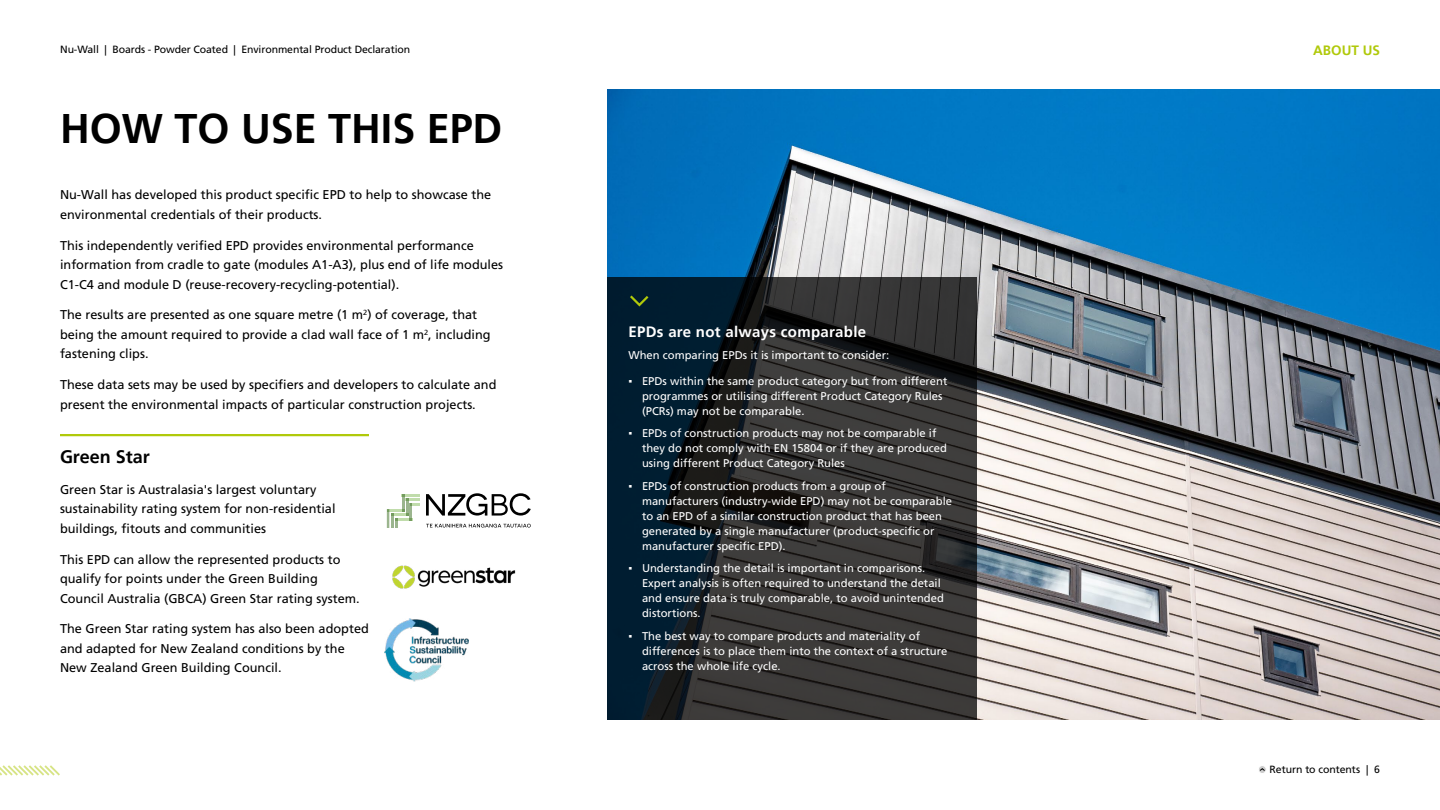
<style>
.page{position:relative;width:1440px;height:810px;background:#fff}
.page>*{position:absolute;margin:0;border:0;box-sizing:border-box;transform-origin:0 0}
.H1_Title{font:700 41.25px "Frutiger LT Pro";color:#000}
.H2___rule{font:700 18px "Frutiger LT Pro";color:#000}
.t1{font:700 15px "Frutiger LT Pro";letter-spacing:.02em;color:#fff}
.Section_Title{font:700 13.5px "Frutiger LT Pro";color:#b0c90a}
.Body_17{font:12.75px/19.5px "Frutiger LT Std";color:#000}
.Body_17-2{font:11.25px/15px "Frutiger LT Std";color:#fff}
.t2{font:10.5px "Frutiger LT Std";letter-spacing:-.01em;color:#000}
.s1{font-family:"Arial"}
</style>
<div class="page">
<img style="left:608px;top:90px;width:832px;height:630px">
<img style="left:392px;top:565px;width:124px;height:24px">
<img style="left:385px;top:619px;width:84px;height:62px">
<hr style="left:60px;top:434px;width:309px;height:2px;background:#b0c90a">
<svg style="left:608px;top:278px;width:369px;height:442px;background:#252b2f"></svg>
<svg style="left:387px;top:494px;width:32px;height:34px"></svg>
<hr style="left:402px;top:494px;width:17px;height:3px;background:#c0dcab">
<svg style="left:426px;top:493px;width:105px;height:23px"></svg>
<svg style="left:426px;top:524px;width:105px;height:4px"></svg>
<svg style="left:630px;top:296px;width:18px;height:11px"></svg>
<div style="left:430px;top:584px;width:84px;height:13px;background:#fff"></div>
<svg style="left:0;top:765px;width:60px;height:11px"></svg>
<div style="left:1258px;top:766px;width:8px;height:8px;background:#ccc;border-radius:50%"></div>
<div style="left:1258px;top:765px;width:9px;height:9px;border:1px solid #fff;border-radius:50%"></div>
<svg style="left:1259px;top:768px;width:7px;height:4px"></svg>
<p class="t2" style="left:60px;top:43px;width:352px">Nu-Wall | Boards - Powder Coated | Environmental Product Declaration</p>
<p class="Section_Title" style="left:1313px;top:42px;width:68px">ABOUT US</p>
<p class="H1_Title" style="left:60px;top:105px;width:444px">HOW TO USE THIS EPD</p>
<p class="Body_17" style="left:60px;top:185px;width:433px">Nu-Wall has developed this product specific EPD to help to showcase the environmental credentials of their products.</p>
<p class="Body_17" style="left:60px;top:235px;width:445px">This independently verified EPD provides environmental performance information from cradle to gate (modules A1-A3), plus end of life modules<br>C1-C4 and module D (reuse-recovery-recycling-potential).</p>
<p class="Body_17" style="left:60px;top:305px;width:432px">The results are presented as one square metre (1 m<sup>2</sup>) of coverage, that being the amount required to provide a clad wall face of 1 m<sup>2</sup>, including fastening clips.</p>
<p class="Body_17" style="left:60px;top:375px;width:438px">These data sets may be used by specifiers and developers to calculate and present the environmental impacts of particular construction projects.</p>
<p class="H2___rule" style="left:60px;top:446px;width:91px">Green Star</p>
<p class="Body_17" style="left:60px;top:480px;width:277px">Green Star is Australasia's largest voluntary sustainability rating system for non-residential buildings, fitouts and communities</p>
<p class="Body_17" style="left:60px;top:550px;width:301px">This EPD can allow the represented products to qualify for points under the Green Building<br>Council Australia (GBCA) Green Star rating system.</p>
<p class="Body_17" style="left:60px;top:619px;width:310px">The Green Star rating system has also been adopted and adapted for New Zealand conditions by the<br>New Zealand Green Building Council.</p>
<h3 class="t1" style="left:628px;top:323px;width:239px">EPDs are not always comparable</h3>
<p class="Body_17-2" style="left:628px;top:348px;width:262px">When comparing EPDs it is important to consider:</p>
<p class="Body_17-2" style="left:642px;top:374px;width:307px;text-indent:-14px"><span class="s1">▪</span> EPDs within the same product category but from different programmes or utilising different Product Category Rules (PCRs) may not be comparable.</p>
<p class="Body_17-2" style="left:642px;top:426px;width:307px;text-indent:-14px"><span class="s1">▪</span> EPDs of construction products may not be comparable if they do not comply with EN 15804 or if they are produced using different Product Category Rules</p>
<p class="Body_17-2" style="left:642px;top:479px;width:312px;text-indent:-14px"><span class="s1">▪</span> EPDs of construction products from a group of manufacturers (industry-wide EPD) may not be comparable to an EPD of a similar construction product that has been generated by a single manufacturer (product-specific or manufacturer specific EPD).</p>
<p class="Body_17-2" style="left:642px;top:561px;width:303px;text-indent:-14px"><span class="s1">▪</span> Understanding the detail is important in comparisons.<br>Expert analysis is often required to understand the detail and ensure data is truly comparable, to avoid unintended distortions.</p>
<p class="Body_17-2" style="left:642px;top:629px;width:307px;text-indent:-14px"><span class="s1">▪</span> The best way to compare products and materiality of differences is to place them into the context of a structure across the whole life cycle.</p>
<p class="t2" style="left:1270px;top:763px;width:112px">Return to contents | 6</p>
</div>
